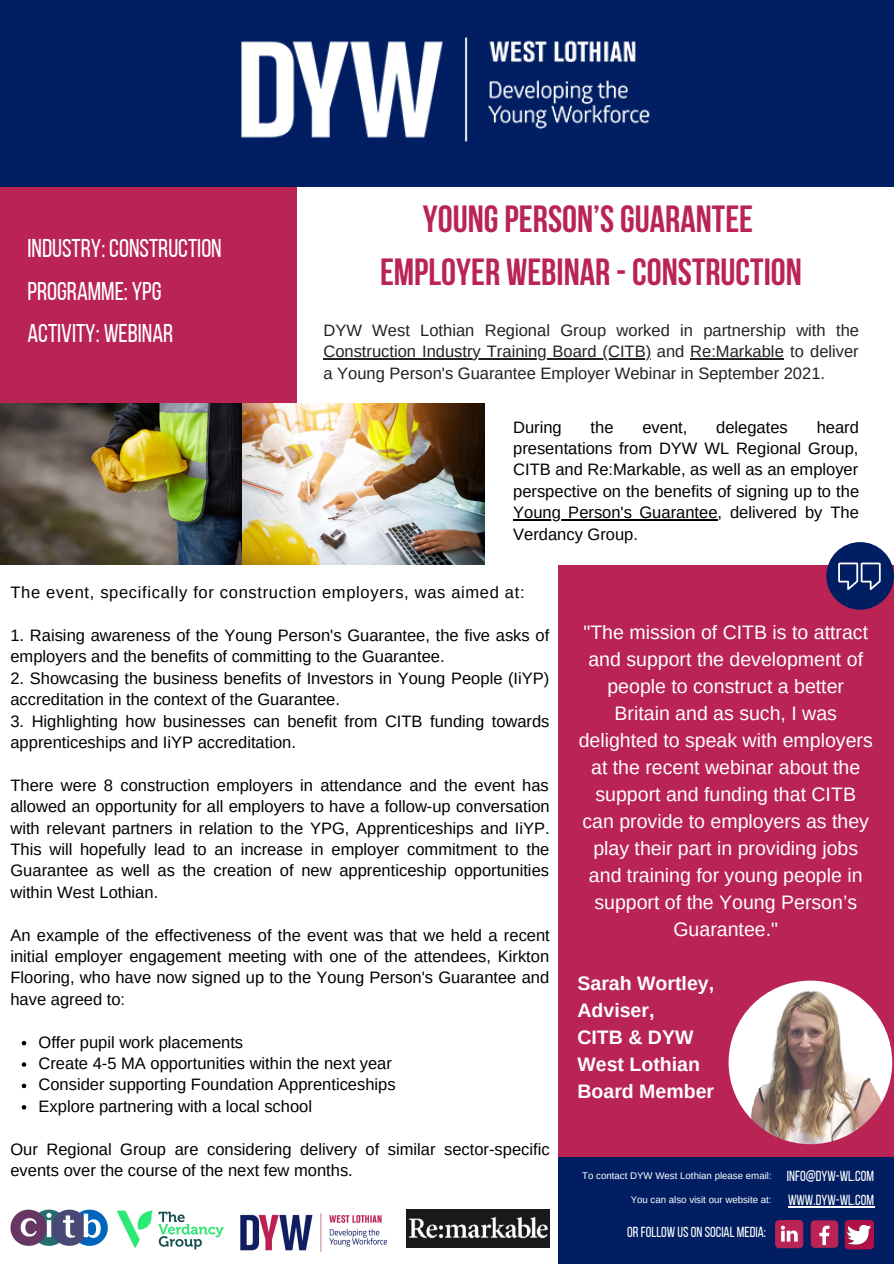
<style>
.page{position:relative;width:894px;height:1264px;background:#fff}
.page>*{position:absolute;margin:0;border:0;box-sizing:border-box;transform-origin:0 0}
.t1{font:700 37.65px "Bebas Neue";color:#b92454}
.t2{font:28.35px "Bebas Neue";color:#fff}
.t3{font:25.65px "Bebas Neue";color:#fff}
.t4{font:19.5px/27px "Arimo";color:#fff;text-align:center}
.t5{font:700 19.5px "Arimo";color:#fff}
.t6{font:16.5px/21.5px "Arimo";color:#000}
.t7{font:16.5px/21.5px "Arimo";color:#222;text-align:justify}
.t8{font:16.5px "Arimo";letter-spacing:.04em;color:#000}
.t9{font:14.55px "Bebas Neue";color:#fff}
.t10{font:9.75px "Arimo";color:#fff}
</style>
<div class="page">
<div style="left:558px;top:565px;width:335px;height:698px;background:#b92454"></div>
<div style="left:0;top:0;width:893px;height:187px;background:#001e61"></div>
<div style="left:0;top:187px;width:297px;height:220px;background:#b92454"></div>
<img style="left:242px;top:37px;width:408px;height:105px">
<div style="left:558px;top:1156px;width:335px;height:107px;background:#001e61"></div>
<div style="left:810px;top:1220px;width:28px;height:27px;background:#b92454;border-radius:4px"></div>
<svg style="left:819px;top:1225px;width:10px;height:19px"></svg>
<svg style="left:775px;top:1220px;width:28px;height:28px"></svg>
<img style="left:0;top:403px;width:484px;height:161px">
<img style="left:406px;top:1209px;width:143px;height:38px">
<img style="left:10px;top:1209px;width:77px;height:37px">
<img style="left:250px;top:1213px;width:136px;height:38px">
<svg style="left:22px;top:1040px;width:4px;height:5px"></svg>
<svg style="left:22px;top:1062px;width:4px;height:4px"></svg>
<svg style="left:22px;top:1083px;width:4px;height:5px"></svg>
<svg style="left:22px;top:1105px;width:4px;height:4px"></svg>
<img style="left:87px;top:1209px;width:163px;height:42px">
<svg style="left:844px;top:1220px;width:29px;height:29px"></svg>
<div style="left:826px;top:542px;width:67px;height:67px;background:#001e61;border-radius:50%"></div>
<svg style="left:838px;top:562px;width:42px;height:28px"></svg>
<img style="left:728px;top:980px;width:163px;height:164px;border-radius:50%">
<hr style="left:787px;top:1206px;width:86px;height:1px;background:#fff">
<hr style="left:323px;top:358px;width:328px;height:1px;background:#222">
<hr style="left:690px;top:358px;width:93px;height:1px;background:#222">
<hr style="left:513px;top:519px;width:204px;height:1px;background:#000">
<p class="t3" style="left:27px;top:238px;width:196px">INDUSTRY: CONSTRUCTION</p>
<p class="t3" style="left:27px;top:280px;width:136px">PROGRAMME: YPG</p>
<p class="t3" style="left:27px;top:323px;width:147px">ACTIVITY: WEBINAR</p>
<p class="t2" style="left:10px;top:296px;width:208px">CAREERINSIGHTSESSION</p>
<p class="t1" style="left:423px;top:204px;width:331px">YOUNGPERSON’SGUARANTEE</p>
<p class="t1" style="left:380px;top:256px;width:423px">EMPLOYER WEBINAR -CONSTRUCTION</p>
<p class="t7" style="left:323px;top:319px;width:537px">DYW West Lothian Regional Group worked in partnership with the Construction Industry Training Board (CITB) and Re:Markable to deliver a Young Person's Guarantee Employer Webinar in September 2021.</p>
<p class="t6" style="left:513px;top:416px;width:50px">During</p>
<p class="t6" style="left:590px;top:416px;width:24px">the</p>
<p class="t6" style="left:642px;top:416px;width:46px">event,</p>
<p class="t6" style="left:716px;top:416px;width:73px">delegates</p>
<p class="t6" style="left:513px;top:416px;width:347px;text-align:justify;text-indent:303px">heard presentations from DYW WL Regional Group, CITB and Re:Markable, as well as an employer perspective on the benefits of signing up to the Young Person's Guarantee, delivered by The Verdancy Group.</p>
<p class="t8" style="left:10px;top:583px;width:515px">The event, specifically for construction employers, was aimed at:</p>
<p class="t6" style="left:10px;top:624px;width:540px">1. Raising awareness of the Young Person's Guarantee, the five asks of employers and the benefits of committing to the Guarantee.</p>
<p class="t6" style="left:10px;top:667px;width:540px">2. Showcasing the business benefits of Investors in Young People (IiYP) accreditation in the context of the Guarantee.</p>
<p class="t6" style="left:10px;top:710px;width:540px">3. Highlighting how businesses can benefit from CITB funding towards apprenticeships and IiYP accreditation.</p>
<p class="t6" style="left:10px;top:774px;width:540px;text-align:justify">There were 8 construction employers in attendance and the event has allowed an opportunity for all employers to have a follow-up conversation with relevant partners in relation to the YPG, Apprenticeships and IiYP.<br>This will hopefully lead to an increase in employer commitment to the Guarantee as well as the creation of new apprenticeship opportunities within West Lothian.</p>
<p class="t6" style="left:10px;top:924px;width:540px;text-align:justify">An example of the effectiveness of the event was that we held a recent initial employer engagement meeting with one of the attendees, Kirkton Flooring, who have now signed up to the Young Person's Guarantee and have agreed to:</p>
<p class="t6" style="left:39px;top:1031px;width:206px">Offer pupil work placements</p>
<p class="t6" style="left:39px;top:1052px;width:355px">Create 4-5 MA opportunities within the next year</p>
<p class="t6" style="left:39px;top:1073px;width:358px">Consider supporting Foundation Apprenticeships</p>
<p class="t6" style="left:39px;top:1095px;width:275px">Explore partnering with a local school</p>
<p class="t6" style="left:10px;top:1138px;width:540px">Our Regional Group are considering delivery of similar sector-specific events over the course of the next few months.</p>
<p class="t4" style="left:578px;top:618px;width:295px">"The mission of CITB is to attract and support the development of people to construct a better<br>Britain and as such, I was delighted to speak with employers at the recent webinar about the support and funding that CITB can provide to employers as they play their part in providing jobs and training for young people in support of the Young Person’s<br>Guarantee."</p>
<p class="t5" style="left:577px;top:972px;width:138px">Sarah Wortley,</p>
<p class="t5" style="left:577px;top:999px;width:78px">Adviser,</p>
<p class="t5" style="left:577px;top:1026px;width:117px">CITB &amp; DYW</p>
<p class="t5" style="left:577px;top:1053px;width:124px">West Lothian</p>
<p class="t5" style="left:577px;top:1080px;width:138px">Board Member</p>
<p class="t10" style="left:582px;top:1170px;width:191px">To contact DYW West Lothian please email:</p>
<p class="t9" style="left:786px;top:1170px;width:89px">INFO@DYW-WL.COM</p>
<p class="t10" style="left:630px;top:1194px;width:142px">You can also visit our website at:</p>
<p class="t9" style="left:787px;top:1194px;width:87px">WWW.DYW-WL.COM</p>
<p class="t9" style="left:627px;top:1226px;width:140px">OR FOLLOW US ON SOCIAL MEDIA:</p>
</div>
